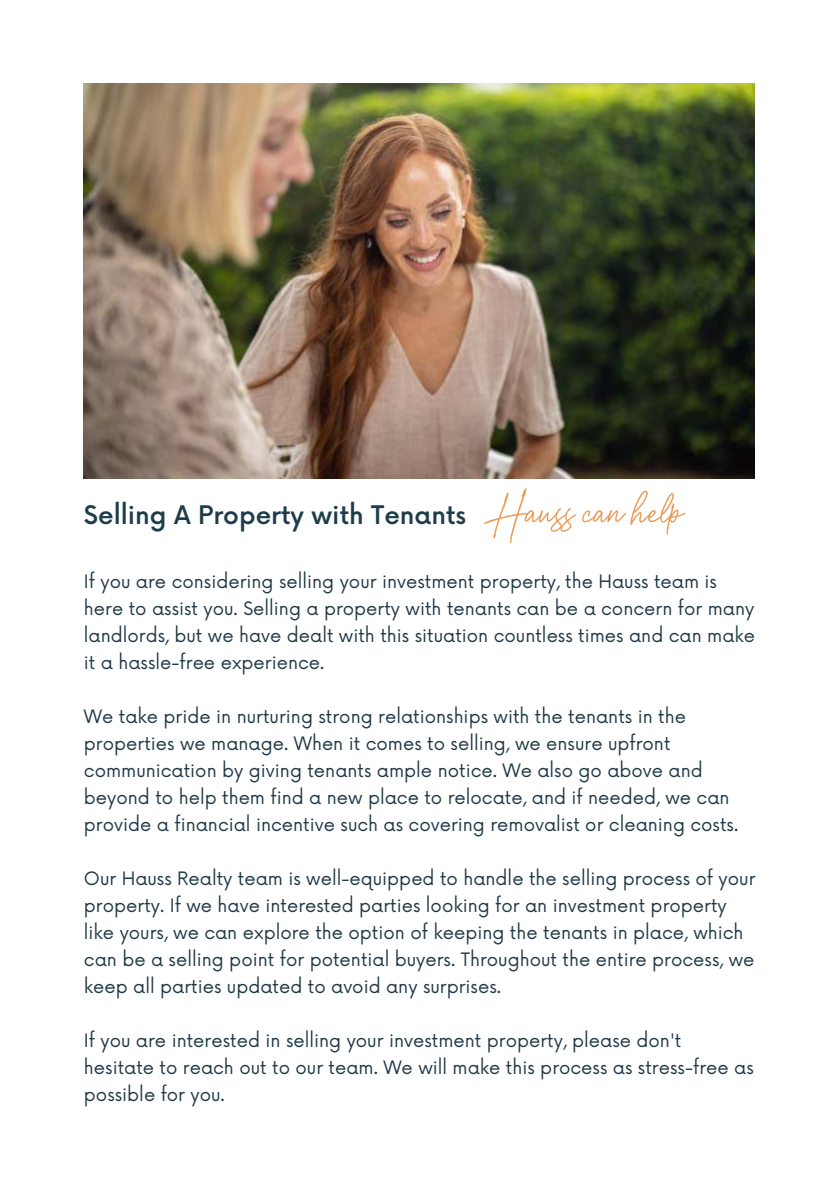
<style>
.page{position:relative;width:839px;height:1191px;background:#fff}
.page>*{position:absolute;margin:0;border:0;box-sizing:border-box;transform-origin:0 0}
.t1{font:75.8px "Aurelly Signature";color:#ec9b57}
.t2{font:500 25px "Now";color:#1d3d4a}
.t3{font:18px/27px "Now";color:#1f3947}
</style>
<div class="page">
<img style="left:84px;top:84px;width:670px;height:394px">
<h2 class="t2" style="left:84px;top:496px;width:384px">Selling A Property with Tenants</h2>
<h1 class="t1" style="left:492px;top:478px;width:191px">Hauss can help</h1>
<p class="t3" style="left:84px;top:567px;width:672px">If you are considering selling your investment property, the Hauss team is here to assist you. Selling a property with tenants can be a concern for many landlords, but we have dealt with this situation countless times and can make it a hassle-free experience.</p>
<p class="t3" style="left:84px;top:702px;width:655px">We take pride in nurturing strong relationships with the tenants in the properties we manage. When it comes to selling, we ensure upfront communication by giving tenants ample notice. We also go above and beyond to help them find a new place to relocate, and if needed, we can provide a financial incentive such as covering removalist or cleaning costs.</p>
<p class="t3" style="left:84px;top:864px;width:673px">Our Hauss Realty team is well-equipped to handle the selling process of your property. If we have interested parties looking for an investment property like yours, we can explore the option of keeping the tenants in place, which can be a selling point for potential buyers. Throughout the entire process, we keep all parties updated to avoid any surprises.</p>
<p class="t3" style="left:84px;top:1026px;width:671px">If you are interested in selling your investment property, please don't hesitate to reach out to our team. We will make this process as stress-free as possible for you.</p>
</div>
